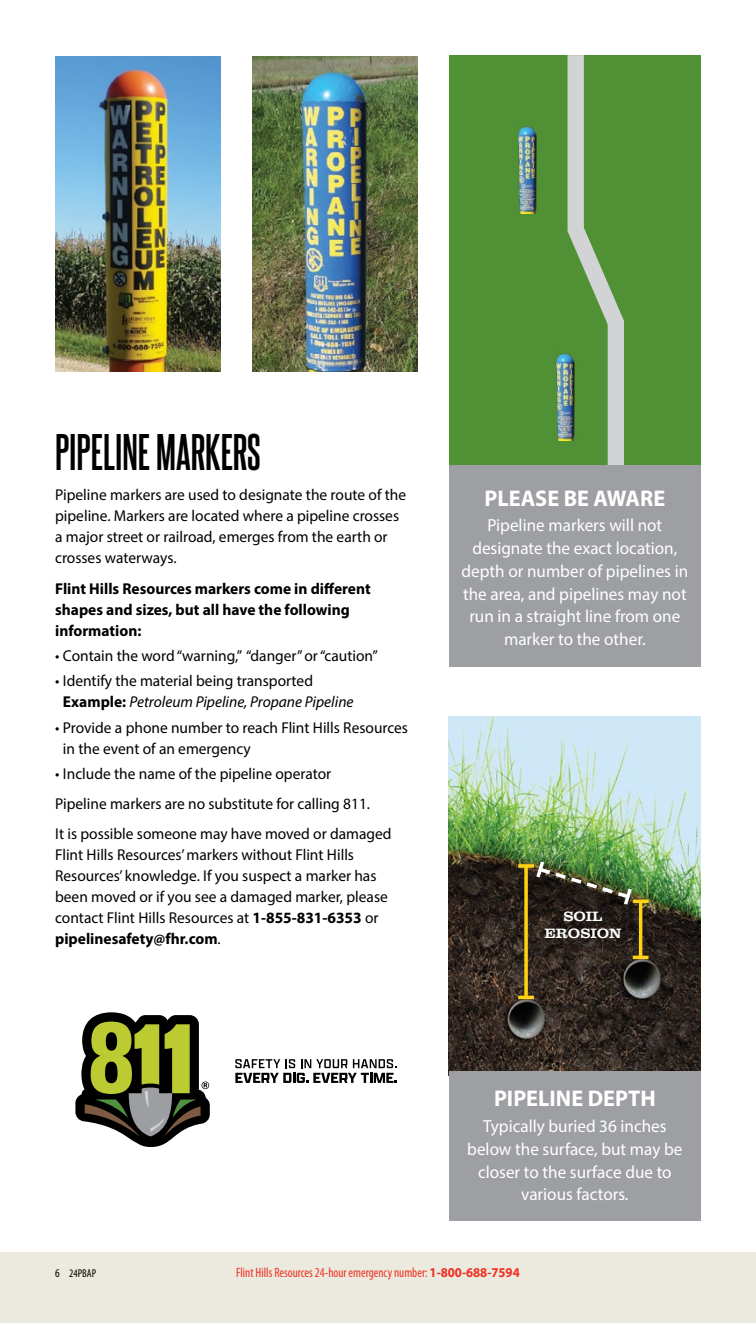
<style>
.page{position:relative;width:756px;height:1323px;background:#fff}
.page>*{position:absolute;margin:0;border:0;box-sizing:border-box;transform-origin:0 0}
.t1{font:700 43.75px "Steelfish Rg";color:#000}
.t2{font:700 22.75px "Myriad Pro";color:#fff}
.t3{font:17.5px/22.8px "Myriad Pro";color:#fff;text-align:center}
.t4{font:15.75px/21px "Myriad Pro";color:#000}
.t5{font:700 15.75px/21px "Myriad Pro";color:#000}
.t6{font:500 14px/17.5px "Clarendon URW Ext Wid";color:#fff;text-align:center}
.t7{font:condensed 13.65px "Myriad Pro";color:#ee3124;scale:.94 1}
.t8{font:condensed 11.38px "Myriad Pro";color:#000}
.s1{font-weight:700}
.s2{font-style:italic}
.s3{font-size:12.25px}
.s4{font-weight:700;font-stretch:normal}
</style>
<div class="page">
<div style="left:449px;top:55px;width:252px;height:418px;background:#519136"></div>
<svg style="left:559px;top:55px;width:73px;height:411px"></svg>
<img style="left:517px;top:126px;width:20px;height:88px">
<img style="left:555px;top:351px;width:24px;height:89px">
<div style="left:449px;top:466px;width:252px;height:201px;background:#9d9fa2"></div>
<img style="left:449px;top:717px;width:252px;height:354px">
<svg style="left:524px;top:868px;width:4px;height:128px"></svg>
<hr style="left:518px;top:996px;width:16px;height:3px;background:#ffd311">
<svg style="left:518px;top:864px;width:16px;height:4px"></svg>
<hr style="left:639px;top:901px;width:3px;height:56px;background:#ffd311">
<hr style="left:633px;top:956px;width:16px;height:3px;background:#ffd311">
<hr style="left:633px;top:900px;width:16px;height:3px;background:#ffd311">
<img style="left:534px;top:858px;width:101px;height:51px">
<div style="left:449px;top:1071px;width:252px;height:150px;background:#9d9fa2"></div>
<img style="left:55px;top:57px;width:165px;height:315px">
<img style="left:252px;top:57px;width:165px;height:315px">
<svg style="left:75px;top:1012px;width:135px;height:135px"></svg>
<svg style="left:235px;top:1059px;width:162px;height:24px"></svg>
<div style="left:0;top:1252px;width:756px;height:71px;background:#eceade"></div>
<h1 class="t1" style="left:55px;top:426px;width:207px">PIPELINE MARKERS</h1>
<p class="t4" style="left:55px;top:484px;width:353px">Pipeline markers are used to designate the route of the pipeline. Markers are located where a pipeline crosses a major street or railroad, emerges from the earth or crosses waterways.</p>
<p class="t5" style="left:55px;top:577px;width:317px">Flint Hills Resources markers come in different shapes and sizes, but all have the following information:</p>
<p class="t4" style="left:55px;top:645px;width:324px">• Contain the word “warning,” “danger” or “caution”</p>
<p class="t4" style="left:63px;top:670px;width:292px;text-indent:-8px">• Identify the material being transported<br><span class="s1">Example:</span> <span class="s2">Petroleum Pipeline, Propane Pipeline</span></p>
<p class="t4" style="left:63px;top:717px;width:347px;text-indent:-8px">• Provide a phone number to reach Flint Hills Resources in the event of an emergency</p>
<p class="t4" style="left:55px;top:759px;width:338px;line-height:30.1px">• Include the name of the pipeline operator<br>Pipeline markers are no substitute for calling 811.<br>It is possible someone may have moved or damaged</p>
<p class="t4" style="left:55px;top:844px;width:334px">Flint Hills Resources’ markers without Flint Hills Resources’ knowledge. If you suspect a marker has been moved or if you see a damaged marker, please contact Flint Hills Resources at <span class="s1">1-855-831-6353</span> or <span class="s1">pipelinesafety@fhr.com</span>.</p>
<h2 class="t2" style="left:484px;top:483px;width:182px">PLEASE BE AWARE</h2>
<p class="t3" style="left:462px;top:514px;width:228px">Pipeline markers will not designate the exact location, depth or number of pipelines in the area, and pipelines may not run in a straight line from one marker to the other.</p>
<p class="t6" style="left:544px;top:907px;width:79px">SOIL<br>EROSION</p>
<h2 class="t2" style="left:494px;top:1084px;width:163px">PIPELINE DEPTH</h2>
<p class="t3" style="left:467px;top:1115px;width:217px">Typically buried 36 inches below the surface, but may be closer to the surface due to various factors.</p>
<p class="t8" style="left:55px;top:1266px;width:43px"><span class="s3">6</span> 24PBAP</p>
<p class="t7" style="left:236px;top:1264px;width:303px">Flint Hills Resources 24-hour emergency number: <span class="s4">1-800-688-7594</span></p>
</div>
